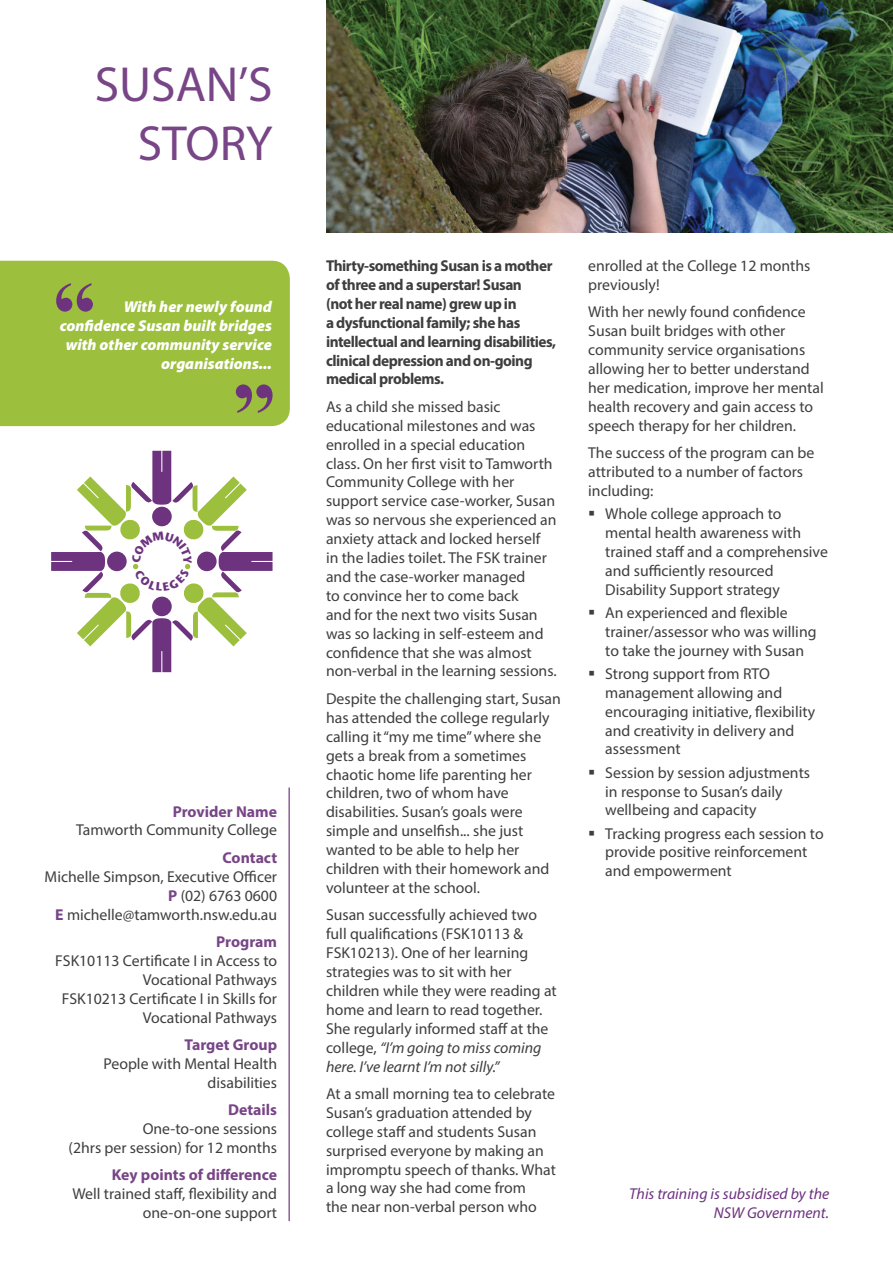
<style>
.page{position:relative;width:893px;height:1263px;background:#fff}
.page>*{position:absolute;margin:0;border:0;box-sizing:border-box;transform-origin:0 0}
.t1{font:49.5px/59.4px "Myriad Pro";color:#784587;text-align:right}
.t2{font:15.75px/18.9px "Myriad Pro";color:#3e3e3f}
.t3{font:700 15.75px/18.9px "Myriad Pro";letter-spacing:-.03em;color:#3e3e3f}
.t4{font:italic 900 15.75px/18.9px "Myriad Pro";color:#fff;text-align:right}
.t5{font:700 15.75px "Myriad Pro";color:#784587}
.t6{font:italic 15.75px/18.9px "Myriad Pro";color:#6d337f;text-align:right}
.s1{font-weight:700;color:#784587}
.s2{font-style:italic}
</style>
<div class="page">
<img style="left:326px;top:0;width:567px;height:233px">
<div style="left:0;top:261px;width:290px;height:165px;background:#9cbf3e"></div>
<hr style="left:289px;top:787px;width:1px;height:434px;background:#6d337f">
<svg style="left:56px;top:283px;width:37px;height:29px"></svg>
<svg style="left:236px;top:384px;width:37px;height:29px"></svg>
<svg style="left:51px;top:451px;width:222px;height:221px"></svg>
<h1 class="t1" style="left:95px;top:54px;width:179px">SUSAN’S<br>STORY</h1>
<p class="t4" style="left:60px;top:297px;width:214px">With her newly found confidence Susan built bridges with other community service organisations...</p>
<p class="t5" style="left:173px;top:801px;width:106px">Provider Name</p>
<p class="t2" style="left:76px;top:820px;width:202px">Tamworth Community College</p>
<p class="t5" style="left:223px;top:847px;width:56px">Contact</p>
<p class="t2" style="left:45px;top:867px;width:234px;text-align:right">Michelle Simpson, Executive Officer<br><span class="s1">P</span> (02) 6763 0600<br><span class="s1">E</span> michelle@tamworth.nsw.edu.au</p>
<p class="t5" style="left:216px;top:931px;width:62px">Program</p>
<p class="t2" style="left:55px;top:951px;width:223px;text-align:right">FSK10113 Certificate I in Access to<br>Vocational Pathways<br>FSK10213 Certificate I in Skills for<br>Vocational Pathways</p>
<p class="t5" style="left:185px;top:1034px;width:94px">Target Group</p>
<p class="t2" style="left:103px;top:1054px;width:175px;text-align:right">People with Mental Health disabilities</p>
<p class="t5" style="left:228px;top:1099px;width:50px">Details</p>
<p class="t2" style="left:69px;top:1119px;width:210px;text-align:right">One-to-one sessions<br>(2hrs per session) for 12 months</p>
<p class="t5" style="left:112px;top:1165px;width:167px">Key points of difference</p>
<p class="t2" style="left:72px;top:1184px;width:206px;text-align:right">Well trained staff, flexibility and one-on-one support</p>
<p class="t3" style="left:326px;top:256px;width:232px">Thirty-something Susan is a mother of three and a superstar! Susan<br>(not her real name) grew up in<br>a dysfunctional family; she has intellectual and learning disabilities, clinical depression and on-going medical problems.</p>
<p class="t2" style="left:326px;top:397px;width:232px">As a child she missed basic educational milestones and was enrolled in a special education class. On her first visit to Tamworth<br>Community College with her support service case-worker, Susan was so nervous she experienced an anxiety attack and locked herself in the ladies toilet. The FSK trainer and the case-worker managed<br>to convince her to come back<br>and for the next two visits Susan was so lacking in self-esteem and confidence that she was almost non-verbal in the learning sessions.</p>
<p class="t2" style="left:326px;top:689px;width:236px">Despite the challenging start, Susan has attended the college regularly calling it “my me time” where she gets a break from a sometimes chaotic home life parenting her children, two of whom have disabilities. Susan’s goals were simple and unselfish... she just wanted to be able to help her children with their homework and volunteer at the school.</p>
<p class="t2" style="left:326px;top:905px;width:232px">Susan successfully achieved two full qualifications (FSK10113 &amp;<br>FSK10213). One of her learning strategies was to sit with her children while they were reading at home and learn to read together.<br>She regularly informed staff at the college, <span class="s2">“I’m going to miss coming here. I’ve learnt I’m not silly.”</span></p>
<p class="t2" style="left:326px;top:1084px;width:231px">At a small morning tea to celebrate<br>Susan’s graduation attended by college staff and students Susan surprised everyone by making an impromptu speech of thanks. What a long way she had come from<br>the near non-verbal person who</p>
<p class="t2" style="left:588px;top:256px;width:224px">enrolled at the College 12 months previously!</p>
<p class="t2" style="left:588px;top:302px;width:237px">With her newly found confidence Susan built bridges with other community service organisations allowing her to better understand her medication, improve her mental health recovery and gain access to speech therapy for her children.</p>
<p class="t2" style="left:588px;top:443px;width:228px">The success of the program can be attributed to a number of factors including:</p>
<p class="t2" style="left:605px;top:504px;width:224px">Whole college approach to mental health awareness with trained staff and a comprehensive and sufficiently resourced<br>Disability Support strategy</p>
<p class="t2" style="left:605px;top:603px;width:213px">An experienced and flexible trainer/assessor who was willing to take the journey with Susan</p>
<p class="t2" style="left:605px;top:664px;width:211px">Strong support from RTO management allowing and encouraging initiative, flexibility and creativity in delivery and assessment</p>
<p class="t2" style="left:605px;top:763px;width:206px">Session by session adjustments in response to Susan’s daily wellbeing and capacity</p>
<p class="t2" style="left:605px;top:823px;width:220px">Tracking progress each session to provide positive reinforcement and empowerment</p>
<p class="t6" style="left:629px;top:1184px;width:201px">This training is subsidised by the<br>NSW Government.</p>
</div>
